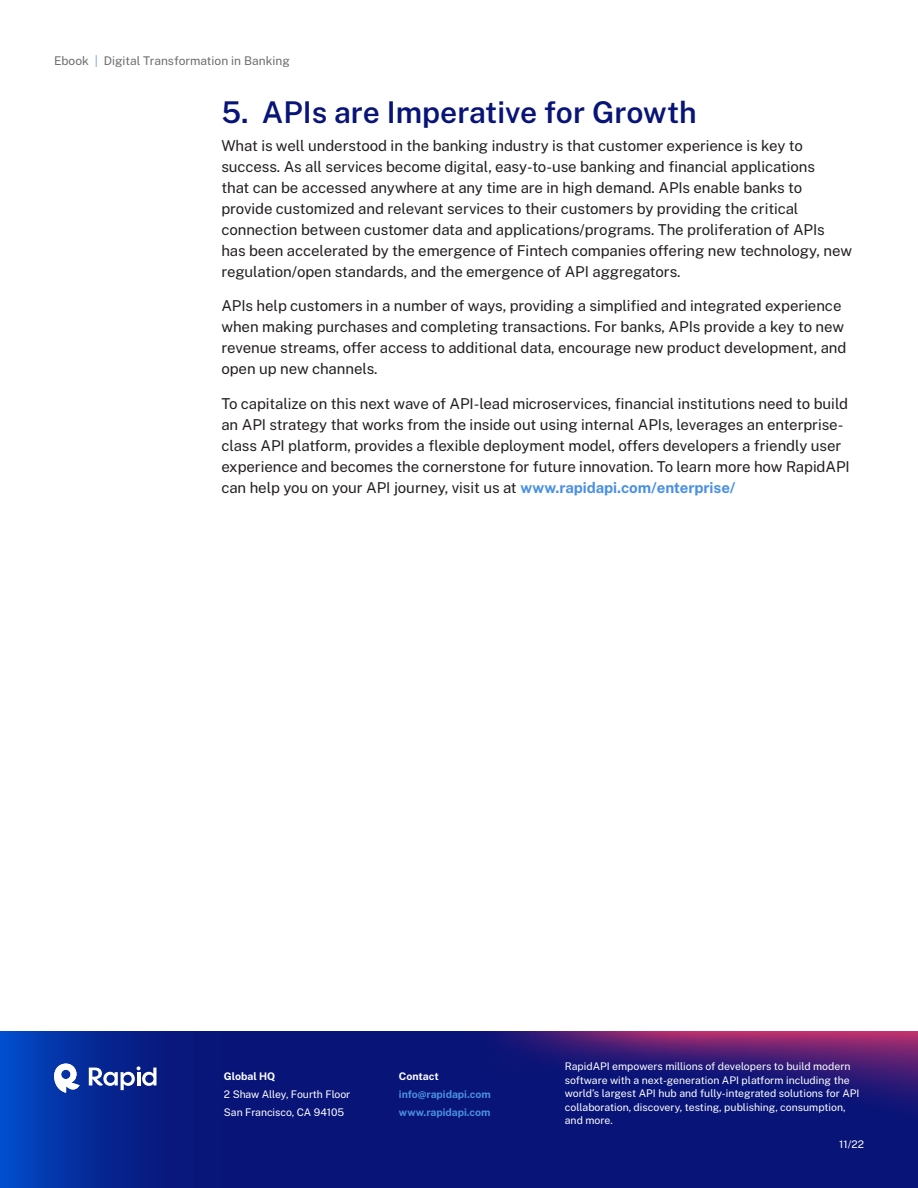
<style>
.page{position:relative;width:918px;height:1188px;background:#fff}
.page>*{position:absolute;margin:0;border:0;box-sizing:border-box;transform-origin:0 0}
.Section___first{font:600 30px "Public Sans";color:#081477}
.Body_text_10_14{font:15px/21px "Public Sans";letter-spacing:-.005em;color:#231f20}
.t1{font:12px "Public Sans";color:#6c6d70}
.t2{font:10.5px/13.5px "Public Sans";color:#fff}
.t3{font:700 10.5px/18px "Public Sans";letter-spacing:-.005em;color:#4a90e2}
.t4{font:700 10.5px "Public Sans";color:#fff}
.s1{color:#6ea6e8}
.s2{font-weight:700;color:#4a90e2}
</style>
<div class="page">
<svg style="left:0;top:1032px;width:918px;height:156px;background:#101a7d"></svg>
<svg style="left:54px;top:1064px;width:26px;height:29px"></svg>
<svg style="left:89px;top:1066px;width:67px;height:24px"></svg>
<p class="t1" style="left:54px;top:53px;width:237px">Ebook <span class="s1">|</span> Digital Transformation in Banking</p>
<p class="Section___first" style="left:221px;top:91px;width:477px">5. APIs are Imperative for Growth</p>
<p class="Body_text_10_14" style="left:221px;top:134px;width:632px">What is well understood in the banking industry is that customer experience is key to success. As all services become digital, easy-to-use banking and financial applications<br>that can be accessed anywhere at any time are in high demand. APIs enable banks to provide customized and relevant services to their customers by providing the critical connection between customer data and applications/programs. The proliferation of APIs has been accelerated by the emergence of Fintech companies offering new technology, new regulation/open standards, and the emergence of API aggregators.</p>
<p class="Body_text_10_14" style="left:221px;top:295px;width:627px">APIs help customers in a number of ways, providing a simplified and integrated experience when making purchases and completing transactions. For banks, APIs provide a key to new revenue streams, offer access to additional data, encourage new product development, and open up new channels.</p>
<p class="Body_text_10_14" style="left:221px;top:392px;width:630px">To capitalize on this next wave of API-lead microservices, financial institutions need to build an API strategy that works from the inside out using internal APIs, leverages an enterprise&shy;class API platform, provides a flexible deployment model, offers developers a friendly user experience and becomes the cornerstone for future innovation. To learn more how RapidAPI can help you on your API journey, visit us at <span class="s2">www.rapidapi.com/enterprise/</span></p>
<p class="t4" style="left:224px;top:1068px;width:53px">Global HQ</p>
<p class="t2" style="left:224px;top:1085px;width:128px;line-height:18px">2 Shaw Alley, Fourth Floor<br>San Francisco, CA 94105</p>
<p class="t4" style="left:399px;top:1068px;width:41px">Contact</p>
<p class="t3" style="left:399px;top:1084px;width:93px">info@rapidapi.com www.rapidapi.com</p>
<p class="t2" style="left:565px;top:1059px;width:296px">RapidAPI empowers millions of developers to build modern software with a next-generation API platform including the world’s largest API hub and fully-integrated solutions for API collaboration, discovery, testing, publishing, consumption, and more.</p>
<p class="t2" style="left:839px;top:1136px;width:26px">11/22</p>
</div>
